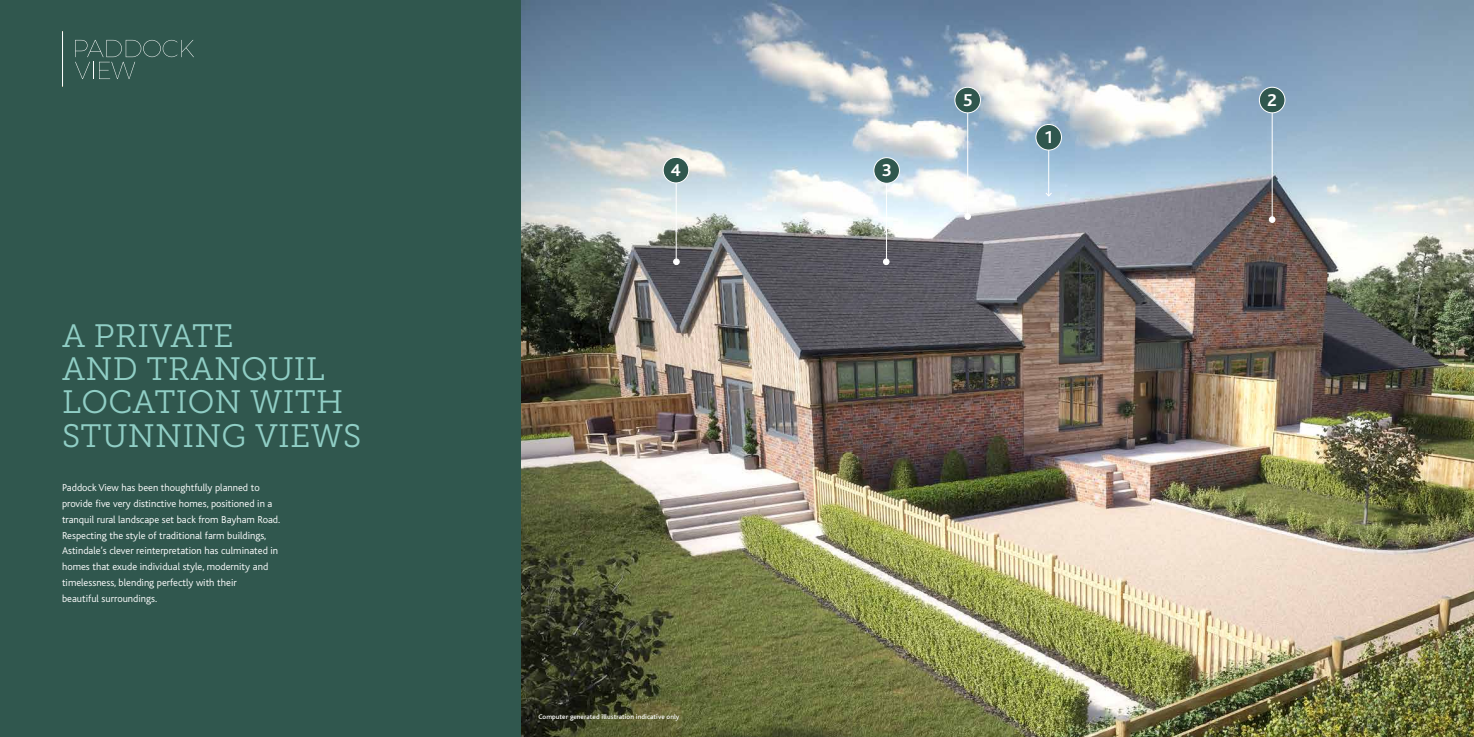
<style>
.page{position:relative;width:1474px;height:737px;background:#fff}
.page>*{position:absolute;margin:0;border:0;box-sizing:border-box;transform-origin:0 0}
.t1{font:32.29px/33.3px "Museo Slab 300";letter-spacing:.01em;color:#90cec5}
.t2{font:700 17.94px "Bliss";color:#fff}
.t3{font:300 10.5px/15.8px "Bliss";color:#fff}
.t4{font:500 7px "Bliss";letter-spacing:.01em;color:#fff}
</style>
<div class="page">
<div style="left:0;top:0;width:1473px;height:737px;background:#30574e"></div>
<img style="left:521px;top:0;width:952px;height:737px">
<svg style="left:75px;top:40px;width:119px;height:39px"></svg>
<hr style="left:62px;top:32px;width:1px;height:54px;background:#fff">
<hr style="left:1271px;top:111px;width:1px;height:111px;background:#fff">
<hr style="left:1048px;top:138px;width:1px;height:58px;background:#fff">
<svg style="left:1045px;top:192px;width:7px;height:5px"></svg>
<hr style="left:967px;top:111px;width:1px;height:105px;background:#fff">
<hr style="left:886px;top:182px;width:1px;height:80px;background:#fff">
<hr style="left:676px;top:182px;width:1px;height:80px;background:#fff">
<div style="left:1259px;top:87px;width:25px;height:26px;background:#30574e;border-radius:50%"></div>
<div style="left:1258px;top:87px;width:27px;height:26px;border:1px solid #fff;border-radius:50%"></div>
<div style="left:1035px;top:124px;width:26px;height:26px;background:#30574e;border-radius:50%"></div>
<div style="left:1035px;top:124px;width:26px;height:26px;border:1px solid #fff;border-radius:50%"></div>
<div style="left:954px;top:87px;width:26px;height:26px;background:#30574e;border-radius:50%"></div>
<div style="left:954px;top:87px;width:26px;height:26px;border:1px solid #fff;border-radius:50%"></div>
<div style="left:873px;top:158px;width:26px;height:25px;background:#30574e;border-radius:50%"></div>
<div style="left:873px;top:157px;width:26px;height:27px;border:1px solid #fff;border-radius:50%"></div>
<div style="left:663px;top:157px;width:25px;height:26px;background:#30574e;border-radius:50%"></div>
<div style="left:662px;top:157px;width:27px;height:26px;border:1px solid #fff;border-radius:50%"></div>
<div style="left:1268px;top:216px;width:7px;height:7px;border:1px solid #fff;border-radius:50%"></div>
<div style="left:964px;top:213px;width:6px;height:7px;border:1px solid #fff;border-radius:50%"></div>
<div style="left:883px;top:258px;width:6px;height:7px;border:1px solid #fff;border-radius:50%"></div>
<div style="left:673px;top:258px;width:6px;height:7px;border:1px solid #fff;border-radius:50%"></div>
<h1 class="t1" style="left:62px;top:319px;width:301px">A PRIVATE<br>AND TRANQUIL<br>LOCATION WITH<br>STUNNING VIEWS</h1>
<p class="t3" style="left:62px;top:479px;width:220px">Paddock View has been thoughtfully planned to provide five very distinctive homes, positioned in a tranquil rural landscape set back from Bayham Road.<br>Respecting the style of traditional farm buildings, Astindale’s clever reinterpretation has culminated in homes that exude individual style, modernity and timelessness, blending perfectly with their<br>beautiful surroundings.</p>
<h2 class="t2" style="left:671px;top:161px;width:11px">4</h2>
<h2 class="t2" style="left:881px;top:161px;width:11px">3</h2>
<h2 class="t2" style="left:962px;top:90px;width:11px">5</h2>
<h2 class="t2" style="left:1043px;top:128px;width:11px">1</h2>
<p class="t4" style="left:538px;top:712px;width:142px">Computer generated illustration indicative only</p>
<h2 class="t2" style="left:1267px;top:90px;width:11px">2</h2>
</div>
